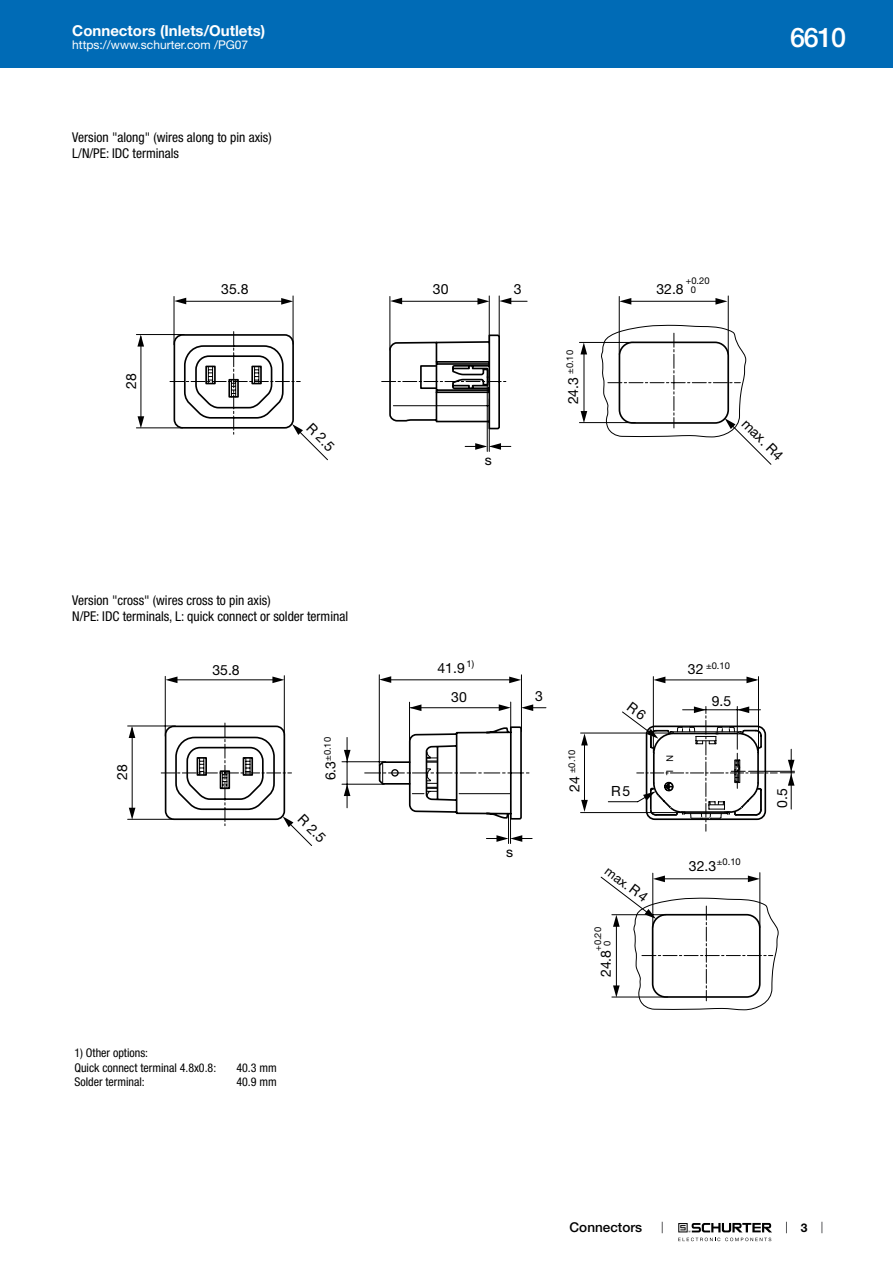
<style>
.page{position:relative;width:893px;height:1263px;background:#fff}
.page>*{position:absolute;margin:0;border:0;box-sizing:border-box;transform-origin:0 0}
.t1{font:500 27px "Helvetica Neue LT";color:#fff}
.t2{font:700 15px "Helvetica Neue LT";color:#fff}
.t3{font:14.1px "Helvetica Neue LT";color:#000}
.t4{font:condensed 13.5px/15.8px "Helvetica Neue LT";color:#000}
.t5{font:500 13.5px "Helvetica Neue LT";color:#000}
.t6{font:12.9px "Helvetica Neue LT";color:#000}
.t7{font:condensed 12px/14.4px "Helvetica Neue LT";color:#000}
.t8{font:12px "Helvetica Neue LT";color:#fff}
.t9{font:700 12px "Helvetica Neue LT";color:#000}
.t10{font:9.3px/9.3px "Helvetica Neue LT";color:#000}
.s1{font-size:14.1px}
</style>
<div class="page">
<svg style="left:678px;top:1223px;width:94px;height:18px"></svg>
<div style="left:0;top:0;width:893px;height:68px;background:#006bb6"></div>
<hr style="left:141px;top:337px;width:1px;height:82px;background:#000">
<hr style="left:136px;top:428px;width:47px;height:1px;background:#000">
<hr style="left:136px;top:334px;width:48px;height:1px;background:#000">
<hr style="left:182px;top:301px;width:103px;height:1px;background:#000">
<hr style="left:174px;top:296px;width:1px;height:49px;background:#000">
<hr style="left:293px;top:296px;width:1px;height:48px;background:#000">
<svg style="left:302px;top:295px;width:470px;height:170px"></svg>
<svg style="left:137px;top:335px;width:7px;height:12px"></svg>
<svg style="left:138px;top:416px;width:6px;height:12px"></svg>
<svg style="left:281px;top:298px;width:12px;height:7px"></svg>
<svg style="left:174px;top:298px;width:12px;height:6px"></svg>
<svg style="left:477px;top:298px;width:12px;height:7px"></svg>
<svg style="left:390px;top:298px;width:12px;height:6px"></svg>
<svg style="left:499px;top:298px;width:12px;height:6px"></svg>
<svg style="left:475px;top:443px;width:26px;height:7px"></svg>
<svg style="left:715px;top:298px;width:12px;height:7px"></svg>
<svg style="left:619px;top:298px;width:12px;height:7px"></svg>
<svg style="left:170px;top:332px;width:133px;height:103px"></svg>
<svg style="left:382px;top:325px;width:364px;height:112px"></svg>
<div style="left:420px;top:365px;width:17px;height:24px;border:2px solid #000"></div>
<hr style="left:132px;top:728px;width:1px;height:83px;background:#000">
<hr style="left:128px;top:819px;width:46px;height:1px;background:#000">
<hr style="left:128px;top:726px;width:47px;height:1px;background:#000">
<hr style="left:171px;top:679px;width:103px;height:1px;background:#000">
<hr style="left:165px;top:676px;width:1px;height:60px;background:#000">
<hr style="left:284px;top:676px;width:1px;height:59px;background:#000">
<svg style="left:129px;top:726px;width:6px;height:12px"></svg>
<svg style="left:129px;top:808px;width:6px;height:12px"></svg>
<svg style="left:272px;top:676px;width:12px;height:7px"></svg>
<svg style="left:165px;top:676px;width:12px;height:7px"></svg>
<svg style="left:161px;top:723px;width:151px;height:123px"></svg>
<hr style="left:347px;top:737px;width:1px;height:71px;background:#000">
<hr style="left:342px;top:784px;width:42px;height:1px;background:#000">
<hr style="left:342px;top:761px;width:44px;height:1px;background:#000">
<hr style="left:386px;top:679px;width:128px;height:1px;background:#000">
<hr style="left:379px;top:675px;width:1px;height:90px;background:#000">
<hr style="left:521px;top:675px;width:1px;height:56px;background:#000">
<svg style="left:509px;top:676px;width:12px;height:7px"></svg>
<svg style="left:379px;top:676px;width:12px;height:7px"></svg>
<svg style="left:344px;top:784px;width:6px;height:12px"></svg>
<svg style="left:344px;top:750px;width:7px;height:12px"></svg>
<svg style="left:365px;top:702px;width:181px;height:141px"></svg>
<hr style="left:652px;top:873px;width:1px;height:54px;background:#000">
<hr style="left:760px;top:873px;width:1px;height:54px;background:#000">
<svg style="left:600px;top:875px;width:179px;height:135px"></svg>
<hr style="left:758px;top:677px;width:1px;height:76px;background:#000">
<hr style="left:653px;top:677px;width:1px;height:76px;background:#000">
<hr style="left:657px;top:680px;width:99px;height:1px;background:#000">
<hr style="left:581px;top:733px;width:89px;height:1px;background:#000">
<hr style="left:581px;top:812px;width:101px;height:1px;background:#000">
<hr style="left:584px;top:741px;width:1px;height:64px;background:#000">
<svg style="left:746px;top:677px;width:12px;height:6px"></svg>
<svg style="left:653px;top:677px;width:12px;height:6px"></svg>
<svg style="left:581px;top:733px;width:7px;height:12px"></svg>
<svg style="left:581px;top:800px;width:7px;height:12px"></svg>
<svg style="left:608px;top:702px;width:186px;height:129px"></svg>
<p class="t2" style="left:72px;top:21px;width:195px">Connectors (Inlets/Outlets)</p>
<p class="t8" style="left:72px;top:38px;width:178px">https://www.schurter.com /PG07</p>
<p class="t4" style="left:72px;top:130px;width:201px">Version "along" (wires along to pin axis)<br>L/N/PE: IDC terminals</p>
<p class="t3" style="left:123px;top:389px;width:17px;rotate:-90deg">28</p>
<p class="t3" style="left:221px;top:280px;width:29px">35.8</p>
<p class="t3" style="left:433px;top:280px;width:17px">30</p>
<p class="t3" style="left:514px;top:280px;width:9px">3</p>
<p class="t3" style="left:656px;top:280px;width:29px">32.8</p>
<p class="t10" style="left:691px;top:276px;width:20px;text-indent:-5px">+0.20<br>0</p>
<p class="t10" style="left:565px;top:404px;width:56px;rotate:-90deg"><span class="s1">24.3</span> ±0.10</p>
<h1 class="t1" style="left:790px;top:21px;width:57px">6610</h1>
<p class="t3" style="left:315px;top:419px;width:35px;rotate:45deg">R 2.5</p>
<p class="t3" style="left:750px;top:415px;width:54px;rotate:45deg">max. R4</p>
<p class="t3" style="left:485px;top:452px;width:9px">s</p>
<p class="t4" style="left:72px;top:592px;width:277px">Version "cross" (wires cross to pin axis)<br>N/PE: IDC terminals, L: quick connect or solder terminal</p>
<p class="t3" style="left:114px;top:780px;width:17px;rotate:-90deg">28</p>
<p class="t3" style="left:212px;top:661px;width:29px">35.8</p>
<p class="t10" style="left:323px;top:780px;width:45px;rotate:-90deg"><span class="s1">6.3</span>±0.10</p>
<p class="t3" style="left:306px;top:811px;width:35px;rotate:45deg">R 2.5</p>
<p class="t7" style="left:74px;top:1046px;width:143px">1) Other options:<br>Quick connect terminal 4.8x0.8:</p>
<p class="t7" style="left:236px;top:1060px;width:42px">40.3 mm</p>
<p class="t7" style="left:74px;top:1075px;width:72px">Solder terminal:</p>
<p class="t7" style="left:236px;top:1075px;width:42px">40.9 mm</p>
<p class="t10" style="left:467px;top:658px;width:9px">1)</p>
<p class="t3" style="left:437px;top:660px;width:29px">41.9</p>
<p class="t10" style="left:706px;top:661px;width:25px">±0.10</p>
<p class="t3" style="left:688px;top:660px;width:17px">32</p>
<p class="t3" style="left:451px;top:688px;width:17px">30</p>
<p class="t3" style="left:535px;top:687px;width:9px">3</p>
<p class="t3" style="left:712px;top:692px;width:21px">9.5</p>
<p class="t10" style="left:567px;top:792px;width:44px;rotate:-90deg"><span class="s1">24</span> ±0.10</p>
<p class="t3" style="left:611px;top:783px;width:21px">R5</p>
<p class="t10" style="left:675px;top:754px;width:22px;rotate:90deg">N L</p>
<p class="t3" style="left:774px;top:808px;width:21px;rotate:-90deg">0.5</p>
<p class="t3" style="left:506px;top:844px;width:9px">s</p>
<p class="t6" style="left:611px;top:863px;width:51px;rotate:37deg">max. <span class="s1">R 4</span></p>
<p class="t10" style="left:717px;top:857px;width:25px">±0.10</p>
<p class="t3" style="left:689px;top:858px;width:29px">32.3</p>
<p class="t10" style="left:593px;top:946px;width:20px;text-indent:-5px;rotate:-90deg">+0.20<br>0</p>
<p class="t3" style="left:597px;top:977px;width:29px;rotate:-90deg">24.8</p>
<p class="t5" style="left:570px;top:1219px;width:74px">Connectors</p>
<p class="t9" style="left:801px;top:1220px;width:8px">3</p>
</div>
